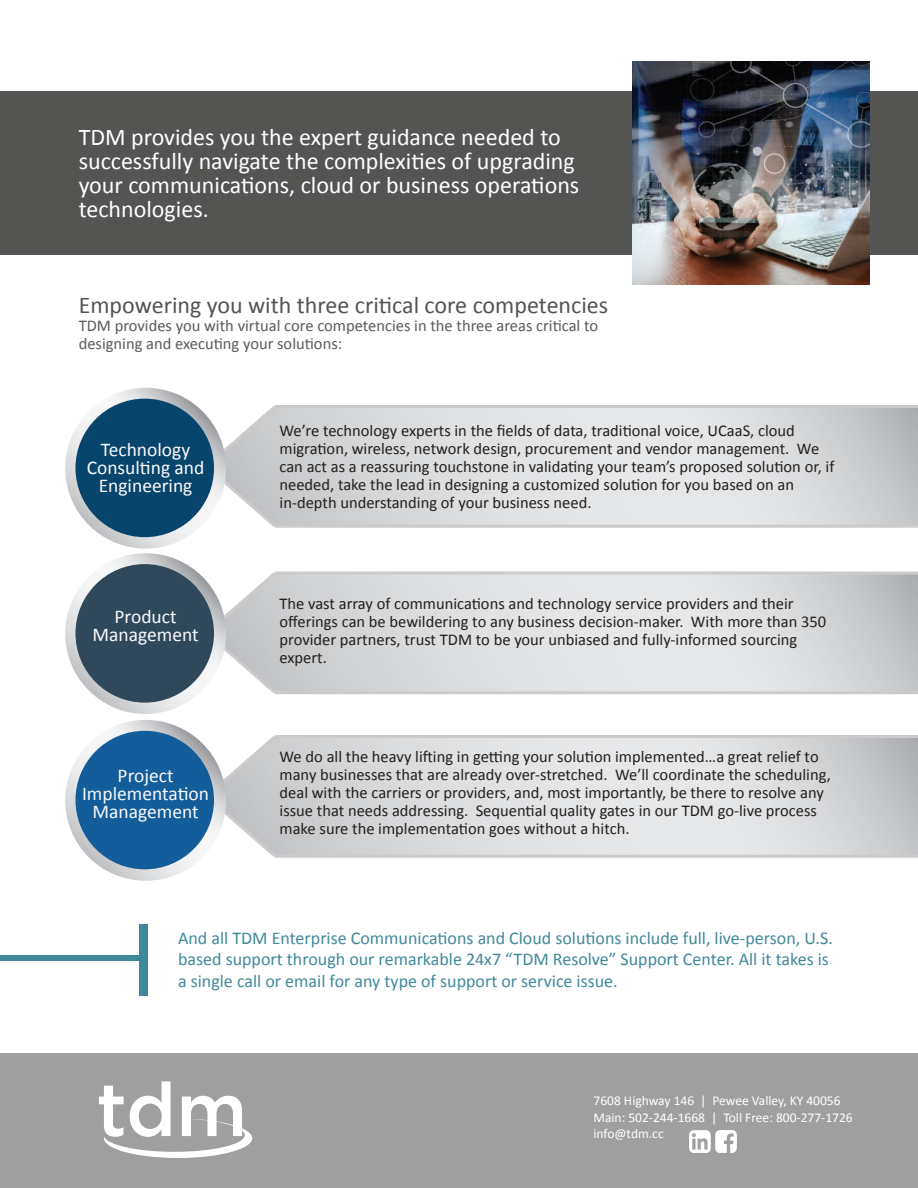
<style>
.page{position:relative;width:918px;height:1188px;background:#fff}
.page>*{position:absolute;margin:0;border:0;box-sizing:border-box;transform-origin:0 0}
.t1{font:24px/24px "Calibri";color:#fff}
.t2{font:24px "Calibri";color:#545453}
.t3{font:19.5px/18px "Calibri";color:#faf9fa;text-align:center}
.t4{font:18px/21.6px "Calibri";color:#40899b}
.t5{font:16.5px/18px "Calibri";color:#231f20}
.t6{font:16.5px/18px "Calibri";color:#5b5b5b}
.t7{font:13.5px/16.5px "Calibri";color:#fff}
</style>
<div class="page">
<svg style="left:205px;top:405px;width:713px;height:123px;background:#d9dadc"></svg>
<svg style="left:205px;top:735px;width:713px;height:123px;background:#d9dadc"></svg>
<svg style="left:205px;top:571px;width:713px;height:124px;background:#dadbdc"></svg>
<div style="left:0;top:91px;width:918px;height:164px;background:#545453"></div>
<img style="left:632px;top:61px;width:237px;height:223px">
<svg style="left:65px;top:720px;width:161px;height:161px"></svg>
<div style="left:75px;top:731px;width:139px;height:138px;background:#125d9a;border-radius:50%"></div>
<svg style="left:65px;top:553px;width:161px;height:161px"></svg>
<div style="left:75px;top:564px;width:139px;height:139px;background:#2f485a;border-radius:50%"></div>
<svg style="left:65px;top:388px;width:161px;height:161px"></svg>
<div style="left:75px;top:399px;width:139px;height:138px;background:#08456c;border-radius:50%"></div>
<div style="left:0;top:1053px;width:918px;height:135px;background:#a09f9f"></div>
<img style="left:690px;top:1131px;width:46px;height:21px">
<svg style="left:99px;top:1081px;width:153px;height:77px"></svg>
<div style="left:140px;top:924px;width:8px;height:72px;background:#40899b"></div>
<div style="left:0;top:956px;width:144px;height:6px;background:#40899b"></div>
<h1 class="t1" style="left:79px;top:124px;width:502px">TDM provides you the expert guidance needed to successfully navigate the complexities of upgrading your communications, cloud or business operations technologies.</h1>
<h1 class="t2" style="left:79px;top:288px;width:531px">Empowering you with three critical core competencies</h1>
<p class="t6" style="left:79px;top:316px;width:521px">TDM provides you with virtual core competencies in the three areas critical to designing and executing your solutions:</p>
<p class="t3" style="left:87px;top:440px;width:119px">Technology<br>Consulting and<br>Engineering</p>
<p class="t3" style="left:93px;top:607px;width:108px">Product<br>Management</p>
<p class="t3" style="left:82px;top:766px;width:129px">Project<br>Implementation<br>Management</p>
<p class="t5" style="left:280px;top:421px;width:556px">We’re technology experts in the fields of data, traditional voice, UCaaS, cloud migration, wireless, network design, procurement and vendor management. We can act as a reassuring touchstone in validating your team’s proposed solution or, if needed, take the lead in designing a customized solution for you based on an in-depth understanding of your business need.</p>
<p class="t5" style="left:280px;top:594px;width:548px">The vast array of communications and technology service providers and their offerings can be bewildering to any business decision-maker. With more than 350 provider partners, trust TDM to be your unbiased and fully-informed sourcing expert.</p>
<p class="t5" style="left:280px;top:747px;width:553px">We do all the heavy lifting in getting your solution implemented…a great relief to many businesses that are already over-stretched. We’ll coordinate the scheduling, deal with the carriers or providers, and, most importantly, be there to resolve any issue that needs addressing. Sequential quality gates in our TDM go-live process make sure the implementation goes without a hitch.</p>
<p class="t4" style="left:178px;top:926px;width:656px">And all TDM Enterprise Communications and Cloud solutions include full, live-person, U.S. based support through our remarkable 24x7 “TDM Resolve” Support Center. All it takes is a single call or email for any type of support or service issue.</p>
<p class="t7" style="left:594px;top:1092px;width:261px">7608 Highway 146 | Pewee Valley, KY 40056<br>Main: 502-244-1668 | Toll Free: 800-277-1726 info@tdm.cc</p>
</div>
